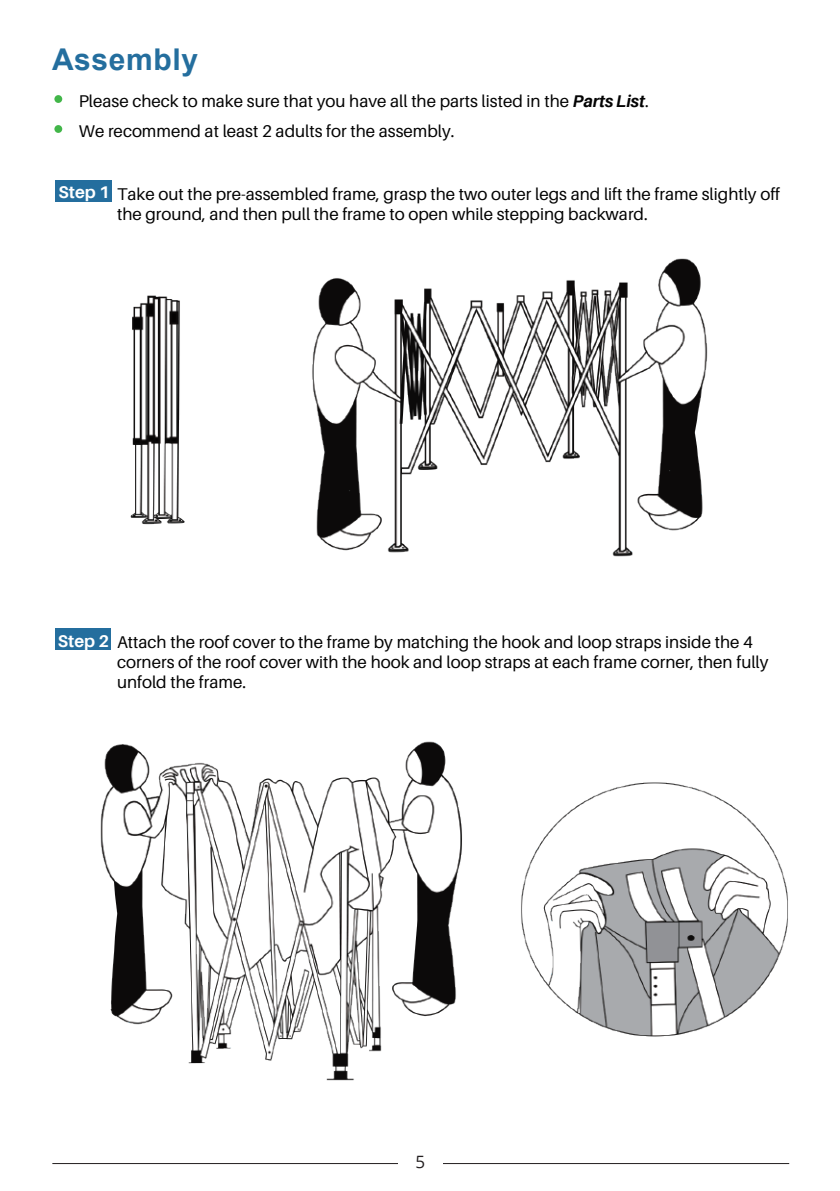
<style>
.page{position:relative;width:840px;height:1191px;background:#fff}
.page>*{position:absolute;margin:0;border:0;box-sizing:border-box;transform-origin:0 0}
.t1{font:700 30px "Arial";letter-spacing:.02em;color:#246e9e}
.t2{font:17px/20px "Aileron";color:#030303}
.t3{font:17px "Open Sans";color:#231f20}
.s1{font-weight:700;font-style:italic}
.s2{font-weight:700;color:#fff}
</style>
<div class="page">
<hr style="left:52px;top:1163px;width:736px;height:1px;background:#231f20">
<div style="left:398px;top:1153px;width:44px;height:20px;background:#fff"></div>
<img style="left:130px;top:258px;width:578px;height:299px">
<div style="left:54px;top:95px;width:8px;height:8px;background:#42b649;border-radius:50%"></div>
<div style="left:54px;top:125px;width:8px;height:8px;background:#42b649;border-radius:50%"></div>
<div style="left:55px;top:180px;width:56px;height:22px;background:#246e9e"></div>
<div style="left:55px;top:628px;width:56px;height:22px;background:#246e9e"></div>
<img style="left:100px;top:741px;width:688px;height:340px">
<h1 class="t1" style="left:52px;top:38px;width:147px">Assembly</h1>
<p class="t2" style="left:79px;top:86px;width:571px;line-height:30px">Please check to make sure that you have all the parts listed in the <span class="s1">Parts List</span>.<br>We recommend at least 2 adults for the assembly.</p>
<p class="t2" style="left:59px;top:184px;width:722px"><span class="s2">Step 1</span> Take out the pre-assembled frame, grasp the two outer legs and lift the frame slightly off</p>
<p class="t2" style="left:117px;top:204px;width:532px">the ground, and then pull the frame to open while stepping backward.</p>
<p class="t2" style="left:117px;top:632px;width:652px;text-indent:-59px"><span class="s2">Step 2</span> Attach the roof cover to the frame by matching the hook and loop straps inside the 4 corners of the roof cover with the hook and loop straps at each frame corner, then fully unfold the frame.</p>
<p class="t3" style="left:415px;top:1150px;width:11px">5</p>
</div>
